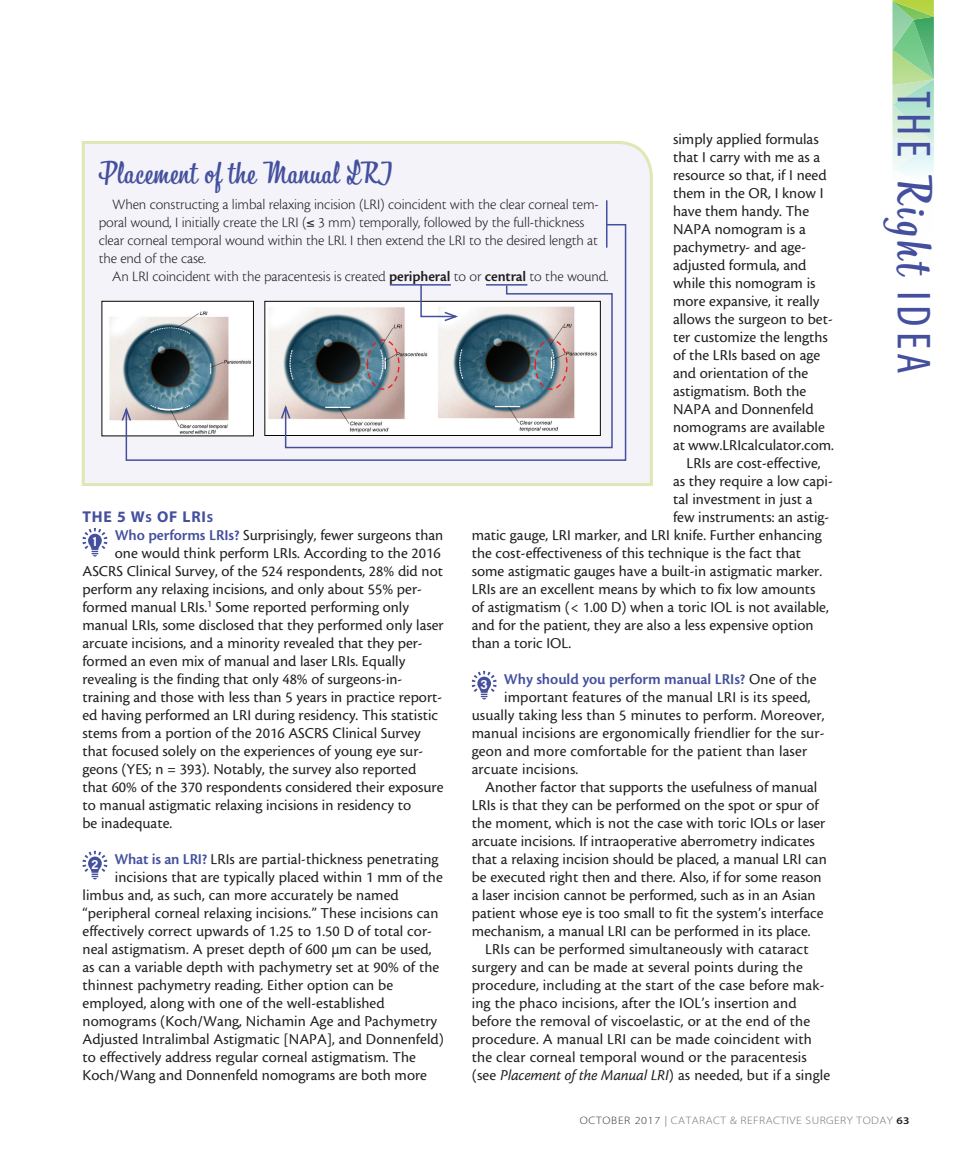
<style>
.page{position:relative;width:972px;height:1161px;background:#fff}
.page>*{position:absolute;margin:0;border:0;box-sizing:border-box;transform-origin:0 0}
.t1{font:48px "Myriad MM 400 300";letter-spacing:.1em;color:#44509d}
.headline{font:30px "Bistro Script";letter-spacing:.03em;color:#44509d}
.body{font:15.75px/18px "Cronos MM 408 10";color:#231f20}
.body-2{font:15.75px "Cronos MM 574 10";letter-spacing:-.005em;color:#44509d}
.subhead{font:15.75px "Myriad MM 700 600";letter-spacing:.05em;color:#44509d}
.sidebar_body{font:15px/18px "Cronos MM 250 10";letter-spacing:-.01em;color:#231f20}
.t2{font:700 13.35px "Acumin Pro Semi Cond";color:#fff}
.t3{font:10.8px "Myriad MM 215 600";letter-spacing:.04em;color:#6c6d70;scale:1.11 1}
.s1{font-family:"Cronos MM 408 10";color:#231f20}
.s2{font-family:"Cronos MM It 408 10"}
.s3{font-family:"Cronos MM 574 10"}
.s4{font-family:"Myriad MM SC750 700 600";font-size:11.85px}
.s5{font-family:"Cronos MM 574 10";color:#44509d}
.s6{font-family:"Bistro Script"}
.s7{color:#312f30}
.s8{font-family:"Myriad MM 400 600";color:#939598}
.s9{font-family:"Myriad MM 565 600";font-size:10.2px;color:#231f20}
</style>
<div class="page">
<svg style="left:892px;top:0;width:42px;height:174px;background:#b0ddb4"></svg>
<svg style="left:82px;top:528px;width:25px;height:29px"></svg>
<svg style="left:82px;top:851px;width:25px;height:28px"></svg>
<svg style="left:472px;top:671px;width:25px;height:28px"></svg>
<svg style="left:81px;top:141px;width:572px;height:345px"></svg>
<img style="left:104px;top:303px;width:21px;height:131px">
<hr style="left:606px;top:200px;width:2px;height:48px;background:#44509d">
<svg style="left:125px;top:223px;width:502px;height:239px"></svg>
<svg style="left:120px;top:405px;width:12px;height:17px"></svg>
<svg style="left:420px;top:283px;width:40px;height:1px"></svg>
<svg style="left:284px;top:284px;width:330px;height:165px"></svg>
<svg style="left:280px;top:403px;width:12px;height:17px"></svg>
<p class="body" style="left:673px;top:130px;width:162px">simply applied formulas that I carry with me as a resource so that, if I need them in the OR, I know I have them handy. The<br>NAPA nomogram is a pachymetry- and age&shy;adjusted formula, and while this nomogram is more expansive, it really allows the surgeon to bet&shy;ter customize the lengths of the LRIs based on age and orientation of the astigmatism. Both the<br>NAPA and Donnenfeld nomograms are available at www.LRIcalculator.com.</p>
<p class="body" style="left:687px;top:454px;width:135px">LRIs are cost-effective,</p>
<p class="body" style="left:673px;top:472px;width:161px">as they require a low capi-</p>
<p class="body" style="left:673px;top:490px;width:141px">tal investment in just a</p>
<p class="body" style="left:673px;top:508px;width:158px">few instruments: an astig-</p>
<p class="body" style="left:472px;top:526px;width:352px">matic gauge, LRI marker, and LRI knife. Further enhancing</p>
<p class="body" style="left:472px;top:544px;width:331px">the cost-effectiveness of this technique is the fact that</p>
<p class="body" style="left:472px;top:562px;width:352px">some astigmatic gauges have a built-in astigmatic marker.</p>
<p class="body" style="left:472px;top:580px;width:345px">LRIs are an excellent means by which to fix low amounts</p>
<p class="body" style="left:472px;top:598px;width:359px">of astigmatism (&lt; 1.00 D) when a toric IOL is not available,</p>
<p class="body" style="left:472px;top:616px;width:343px">and for the patient, they are also a less expensive option</p>
<p class="body" style="left:472px;top:634px;width:101px">than a toric IOL.</p>
<p class="t2" style="left:481px;top:675px;width:9px">3</p>
<p class="body-2" style="left:504px;top:671px;width:314px">Why should you perform manual LRIs? <span class="s1">One of the</span></p>
<p class="body" style="left:504px;top:688px;width:308px">important features of the manual LRI is its speed,</p>
<p class="body" style="left:472px;top:706px;width:354px">usually taking less than 5 minutes to perform. Moreover,</p>
<p class="body" style="left:472px;top:724px;width:354px">manual incisions are ergonomically friendlier for the sur-</p>
<p class="body" style="left:472px;top:742px;width:337px">geon and more comfortable for the patient than laser</p>
<p class="body" style="left:472px;top:760px;width:108px">arcuate incisions.</p>
<p class="body" style="left:472px;top:778px;width:357px;text-indent:14px">Another factor that supports the usefulness of manual LRIs is that they can be performed on the spot or spur of the moment, which is not the case with toric IOLs or laser arcuate incisions. If intraoperative aberrometry indicates that a relaxing incision should be placed, a manual LRI can be executed right then and there. Also, if for some reason a laser incision cannot be performed, such as in an Asian patient whose eye is too small to fit the system’s interface mechanism, a manual LRI can be performed in its place.</p>
<p class="body" style="left:472px;top:940px;width:360px;text-indent:14px">LRIs can be performed simultaneously with cataract surgery and can be made at several points during the procedure, including at the start of the case before mak&shy;ing the phaco incisions, after the IOL’s insertion and before the removal of viscoelastic, or at the end of the procedure. A manual LRI can be made coincident with the clear corneal temporal wound or the paracentesis (see <span class="s2">Placement of the Manual LRI</span>) as needed, but if a single</p>
<p class="headline" style="left:99px;top:154px;width:294px">Placement of the Manual LRI</p>
<p class="sidebar_body" style="left:99px;top:196px;width:502px;text-indent:14px">When constructing a limbal relaxing incision (LRI) coincident with the clear corneal tem&shy;poral wound, I initially create the LRI (≤ 3 mm) temporally, followed by the full-thickness clear corneal temporal wound within the LRI. I then extend the LRI to the desired length at the end of the case.</p>
<p class="sidebar_body" style="left:112px;top:268px;width:498px">An LRI coincident with the paracentesis is created <span class="s3">peripheral</span> to or <span class="s3">central</span> to the wound.</p>
<p class="subhead" style="left:82px;top:509px;width:132px">THE 5 W<span class="s4">s</span> OF LRI<span class="s4">s</span></p>
<p class="t2" style="left:93px;top:532px;width:6px">1</p>
<p class="body" style="left:115px;top:526px;width:330px"><span class="s5">Who performs LRIs?</span> Surprisingly, fewer surgeons than</p>
<p class="body" style="left:115px;top:544px;width:327px">one would think perform LRIs. According to the 2016</p>
<p class="body" style="left:82px;top:562px;width:362px">ASCRS Clinical Survey, of the 524 respondents, 28% did not</p>
<p class="body" style="left:82px;top:580px;width:341px">perform any relaxing incisions, and only about 55% per-</p>
<p class="body" style="left:82px;top:598px;width:328px">formed manual LRIs.<sup>1</sup> Some reported performing only</p>
<p class="body" style="left:82px;top:616px;width:363px">manual LRIs, some disclosed that they performed only laser</p>
<p class="body" style="left:82px;top:634px;width:342px">arcuate incisions, and a minority revealed that they per-</p>
<p class="body" style="left:82px;top:652px;width:324px">formed an even mix of manual and laser LRIs. Equally</p>
<p class="body" style="left:82px;top:670px;width:321px">revealing is the finding that only 48% of surgeons-in-</p>
<p class="body" style="left:82px;top:688px;width:361px">training and those with less than 5 years in practice report-</p>
<p class="body" style="left:82px;top:706px;width:357px">ed having performed an LRI during residency. This statistic</p>
<p class="body" style="left:82px;top:724px;width:340px">stems from a portion of the 2016 ASCRS Clinical Survey</p>
<p class="body" style="left:82px;top:742px;width:342px">that focused solely on the experiences of young eye sur-</p>
<p class="body" style="left:82px;top:760px;width:335px">geons (YES; n = 393). Notably, the survey also reported</p>
<p class="body" style="left:82px;top:778px;width:363px">that 60% of the 370 respondents considered their exposure</p>
<p class="body" style="left:82px;top:796px;width:330px">to manual astigmatic relaxing incisions in residency to</p>
<p class="body" style="left:82px;top:814px;width:91px">be inadequate.</p>
<p class="t2" style="left:92px;top:855px;width:8px">2</p>
<p class="body" style="left:115px;top:850px;width:325px"><span class="s5">What is an LRI?</span> LRIs are partial-thickness penetrating</p>
<p class="body" style="left:115px;top:868px;width:329px">incisions that are typically placed within 1 mm of the</p>
<p class="body" style="left:82px;top:886px;width:318px">limbus and, as such, can more accurately be named</p>
<p class="body" style="left:82px;top:904px;width:357px">“peripheral corneal relaxing incisions.” These incisions can</p>
<p class="body" style="left:82px;top:922px;width:351px">effectively correct upwards of 1.25 to 1.50 D of total cor-</p>
<p class="body" style="left:82px;top:940px;width:351px">neal astigmatism. A preset depth of 600 µm can be used,</p>
<p class="body" style="left:82px;top:958px;width:358px">as can a variable depth with pachymetry set at 90% of the</p>
<p class="body" style="left:82px;top:976px;width:312px">thinnest pachymetry reading. Either option can be</p>
<p class="body" style="left:82px;top:994px;width:304px">employed, along with one of the well-established</p>
<p class="body" style="left:82px;top:1012px;width:356px">nomograms (Koch/Wang, Nichamin Age and Pachymetry</p>
<p class="body" style="left:82px;top:1030px;width:363px">Adjusted Intralimbal Astigmatic [NAPA], and Donnenfeld)</p>
<p class="body" style="left:82px;top:1048px;width:335px">to effectively address regular corneal astigmatism. The</p>
<p class="body" style="left:82px;top:1066px;width:346px">Koch/Wang and Donnenfeld nomograms are both more</p>
<h1 class="t1" style="left:937px;top:91px;width:284px;rotate:90deg">THE <span class="s6">Right</span> IDEA</h1>
<p class="t3" style="left:580px;top:1115px;width:299px"><span class="s7">OCTOBER 2017</span> <span class="s8">|</span> CATARACT &amp; REFRACTIVE SURGERY TODAY <span class="s9">63</span></p>
</div>
